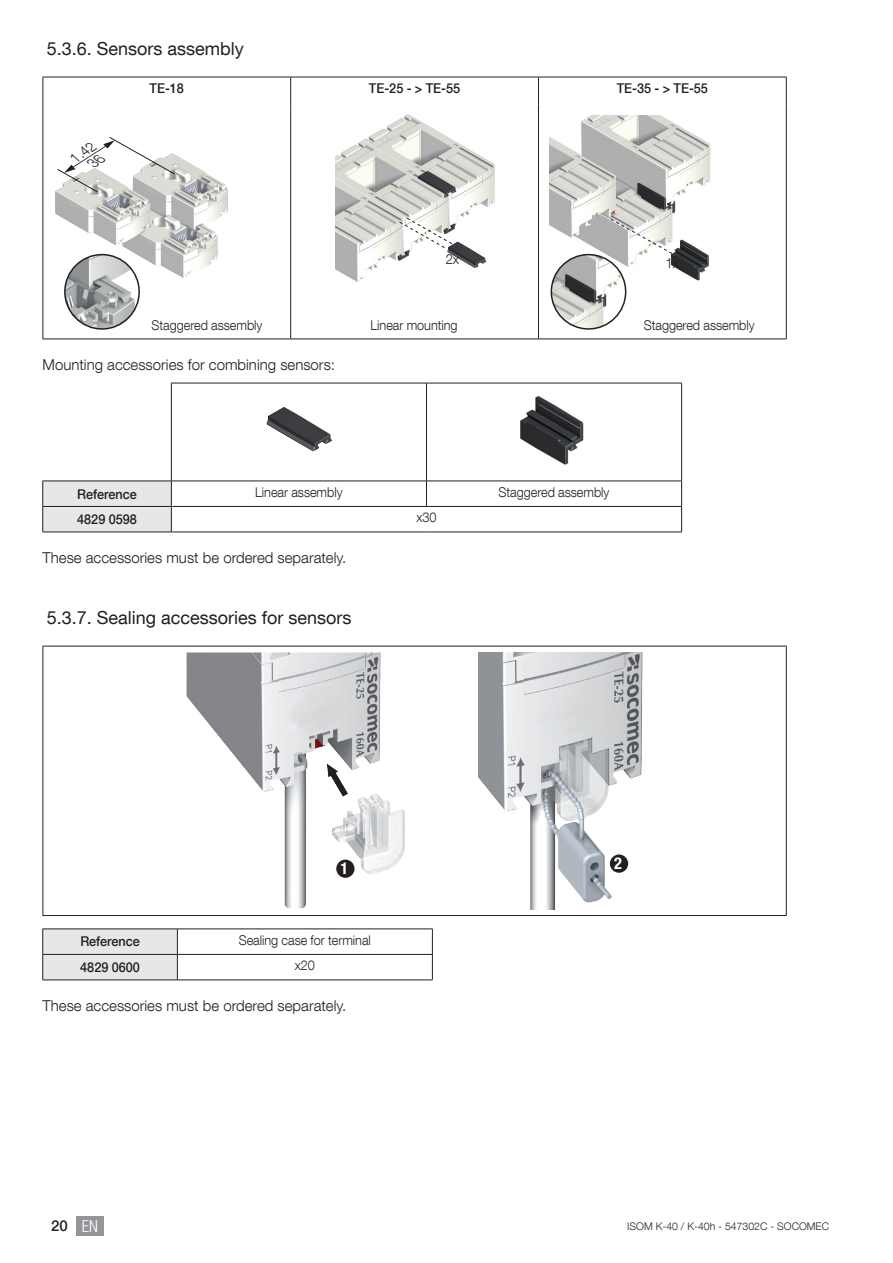
<style>
.page{position:relative;width:893px;height:1263px;background:#fff}
.page>*{position:absolute;margin:0;border:0;box-sizing:border-box;transform-origin:0 0}
.t1{font:18px "Helvetica Neue LT Com";color:#231f20}
.t2{font:700 condensed 16.35px "Helvetica Neue LT Com";color:#fff}
.t3{font:300 15px "Helvetica Neue LT Com";color:#231f20}
.t4{font:500 15px "Helvetica Neue LT Com";color:#231f20}
.t5{font:italic 300 14.4px "Helvetica Neue LT Com";color:#231f20;scale:.94 1}
.t6{font:300 13.95px "Helvetica Neue LT Com";color:#231f20;scale:.94 1}
.t7{font:300 13.5px "Helvetica Neue LT Com";letter-spacing:-.005em;color:#231f20;scale:.94 1}
.t8{font:500 13.5px "Helvetica Neue LT Com";letter-spacing:-.005em;color:#231f20;scale:.94 1}
.t9{font:300 10.5px "Helvetica Neue LT Com";color:#231f20}
.s1{font-weight:300;font-stretch:condensed;font-size:16.5px;color:#fff}
</style>
<div class="page">
<div style="left:76px;top:1216px;width:28px;height:19px;background:#939598"></div>
<hr style="left:43px;top:77px;width:248px;height:1px;background:#231f20">
<svg style="left:43px;top:77px;width:1px;height:27px"></svg>
<hr style="left:291px;top:77px;width:247px;height:1px;background:#231f20">
<svg style="left:290px;top:77px;width:1px;height:27px"></svg>
<hr style="left:538px;top:77px;width:249px;height:1px;background:#231f20">
<svg style="left:538px;top:77px;width:1px;height:27px"></svg>
<svg style="left:786px;top:77px;width:1px;height:27px"></svg>
<hr style="left:43px;top:104px;width:1px;height:235px;background:#231f20">
<hr style="left:290px;top:104px;width:1px;height:235px;background:#231f20">
<hr style="left:538px;top:104px;width:1px;height:235px;background:#231f20">
<hr style="left:786px;top:104px;width:1px;height:235px;background:#231f20">
<hr style="left:43px;top:339px;width:248px;height:1px;background:#231f20">
<hr style="left:291px;top:339px;width:247px;height:1px;background:#231f20">
<hr style="left:538px;top:339px;width:249px;height:1px;background:#231f20">
<img style="left:56px;top:155px;width:172px;height:122px">
<img style="left:65px;top:255px;width:74px;height:74px;border-radius:37px">
<div style="left:64px;top:254px;width:76px;height:76px;border:2px solid #231f20;border-radius:50%"></div>
<img style="left:336px;top:114px;width:158px;height:167px">
<svg style="left:399px;top:217px;width:54px;height:32px"></svg>
<img style="left:550px;top:115px;width:161px;height:168px">
<svg style="left:610px;top:218px;width:63px;height:37px"></svg>
<img style="left:551px;top:255px;width:75px;height:74px;border-radius:37px">
<div style="left:551px;top:254px;width:75px;height:76px;border:2px solid #231f20;border-radius:50%"></div>
<hr style="left:171px;top:383px;width:255px;height:1px;background:#231f20">
<hr style="left:171px;top:383px;width:1px;height:98px;background:#231f20">
<hr style="left:426px;top:383px;width:256px;height:1px;background:#231f20">
<hr style="left:426px;top:383px;width:1px;height:98px;background:#231f20">
<hr style="left:681px;top:383px;width:1px;height:98px;background:#231f20">
<hr style="left:171px;top:481px;width:255px;height:1px;background:#231f20">
<hr style="left:426px;top:481px;width:256px;height:1px;background:#231f20">
<svg style="left:426px;top:481px;width:1px;height:25px"></svg>
<hr style="left:171px;top:506px;width:255px;height:1px;background:#231f20">
<svg style="left:42px;top:481px;width:130px;height:51px"></svg>
<hr style="left:426px;top:506px;width:256px;height:1px;background:#231f20">
<svg style="left:681px;top:481px;width:1px;height:51px"></svg>
<hr style="left:43px;top:532px;width:128px;height:1px;background:#231f20">
<hr style="left:171px;top:532px;width:255px;height:1px;background:#231f20">
<hr style="left:426px;top:532px;width:256px;height:1px;background:#231f20">
<img style="left:266px;top:407px;width:66px;height:45px">
<img style="left:520px;top:396px;width:64px;height:69px">
<hr style="left:43px;top:646px;width:744px;height:1px;background:#231f20">
<hr style="left:43px;top:646px;width:1px;height:269px;background:#231f20">
<hr style="left:786px;top:646px;width:1px;height:269px;background:#231f20">
<hr style="left:43px;top:915px;width:744px;height:1px;background:#231f20">
<img style="left:187px;top:652px;width:194px;height:256px">
<img style="left:479px;top:653px;width:164px;height:256px">
<svg style="left:323px;top:760px;width:29px;height:40px"></svg>
<div style="left:610px;top:854px;width:18px;height:19px;background:#231f20;border-radius:50%"></div>
<img style="left:331px;top:790px;width:74px;height:97px">
<div style="left:336px;top:859px;width:18px;height:19px;background:#231f20;border-radius:50%"></div>
<hr style="left:177px;top:929px;width:256px;height:1px;background:#231f20">
<hr style="left:177px;top:954px;width:256px;height:1px;background:#231f20">
<svg style="left:42px;top:929px;width:136px;height:51px"></svg>
<svg style="left:432px;top:929px;width:1px;height:51px"></svg>
<hr style="left:43px;top:980px;width:134px;height:1px;background:#231f20">
<hr style="left:177px;top:980px;width:256px;height:1px;background:#231f20">
<svg style="left:57px;top:137px;width:119px;height:56px"></svg>
<p class="t1" style="left:47px;top:38px;width:199px">5.3.6. Sensors assembly</p>
<p class="t8" style="left:150px;top:80px;width:38px">TE-18</p>
<p class="t8" style="left:369px;top:80px;width:99px">TE-25 - &gt; TE-55</p>
<p class="t8" style="left:617px;top:80px;width:99px">TE-35 - &gt; TE-55</p>
<p class="t5" style="left:69px;top:151px;width:29px;rotate:-34deg">1.42</p>
<p class="t7" style="left:152px;top:317px;width:119px">Staggered assembly</p>
<p class="t3" style="left:43px;top:356px;width:294px">Mounting accessories for combining sensors:</p>
<p class="t6" style="left:446px;top:250px;width:16px">2x</p>
<p class="t7" style="left:370px;top:317px;width:94px">Linear mounting</p>
<p class="t6" style="left:665px;top:254px;width:16px">1x</p>
<p class="t7" style="left:644px;top:317px;width:119px">Staggered assembly</p>
<p class="t8" style="left:77px;top:486px;width:65px">Reference</p>
<p class="t7" style="left:255px;top:484px;width:95px">Linear assembly</p>
<p class="t7" style="left:499px;top:484px;width:119px">Staggered assembly</p>
<p class="t8" style="left:77px;top:511px;width:65px">4829 0598</p>
<p class="t7" style="left:416px;top:509px;width:23px">x30</p>
<p class="t3" style="left:43px;top:548px;width:305px">These accessories must be ordered separately.</p>
<p class="t1" style="left:47px;top:607px;width:306px">5.3.7. Sealing accessories for sensors</p>
<p class="t2" style="left:341px;top:858px;width:9px">1</p>
<p class="t8" style="left:80px;top:933px;width:65px">Reference</p>
<p class="t7" style="left:239px;top:932px;width:142px">Sealing case for terminal</p>
<p class="t8" style="left:80px;top:959px;width:65px">4829 0600</p>
<p class="t7" style="left:295px;top:957px;width:23px">x20</p>
<p class="t3" style="left:43px;top:996px;width:305px">These accessories must be ordered separately.</p>
<p class="t2" style="left:614px;top:853px;width:9px">2</p>
<p class="t4" style="left:51px;top:1217px;width:48px">20 <span class="s1">EN</span></p>
<p class="t9" style="left:627px;top:1219px;width:203px">ISOM K-40 / K-40h - 547302C - SOCOMEC</p>
</div>
